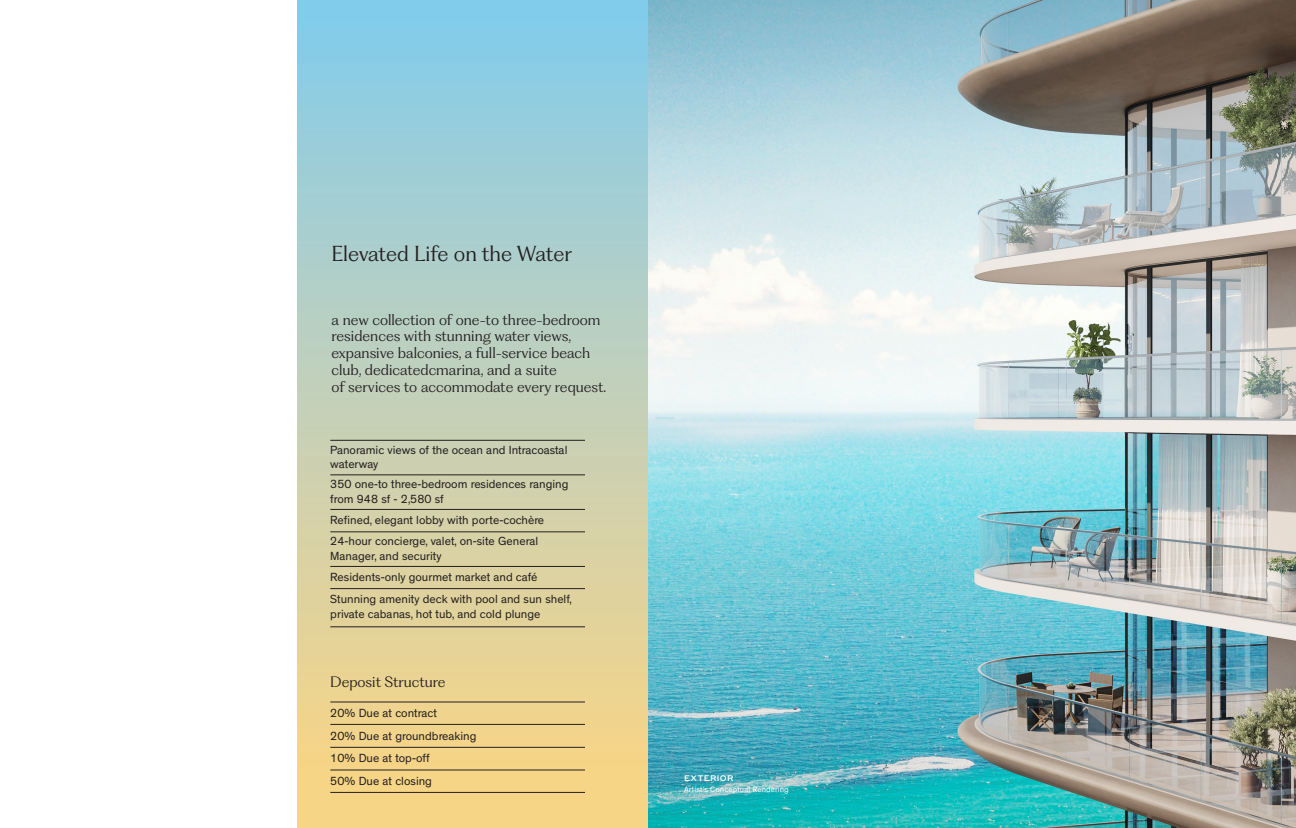
<style>
.page{position:relative;width:1296px;height:828px;background:#fff}
.page>*{position:absolute;margin:0;border:0;box-sizing:border-box;transform-origin:0 0}
.t1{font:300 20px "PP Fragment Glare";color:#231f20}
.t2{font:300 14px/16.8px "PP Fragment Glare";color:#231f20}
.t3{font:12px/14.4px "Theinhardt";color:#231f20}
.t4{font:8px "Theinhardt";letter-spacing:.015em;color:#fff}
.t5{font:500 8px "Styrene A";letter-spacing:.035em;color:#fff}
</style>
<div class="page">
<div style="left:297px;top:0;width:351px;height:828px;background:linear-gradient(to bottom,#84cced,#ffd47f)"></div>
<hr style="left:330px;top:724px;width:255px;height:1px;background:#231f20">
<hr style="left:330px;top:747px;width:255px;height:1px;background:#231f20">
<hr style="left:330px;top:770px;width:255px;height:1px;background:#231f20">
<hr style="left:330px;top:792px;width:255px;height:1px;background:#231f20">
<hr style="left:330px;top:702px;width:255px;height:1px;background:#231f20">
<img style="left:648px;top:0;width:648px;height:828px">
<hr style="left:330px;top:532px;width:255px;height:1px;background:#231f20">
<hr style="left:330px;top:588px;width:255px;height:1px;background:#231f20">
<hr style="left:330px;top:475px;width:255px;height:1px;background:#231f20">
<hr style="left:330px;top:566px;width:255px;height:1px;background:#231f20">
<hr style="left:330px;top:440px;width:255px;height:1px;background:#231f20">
<hr style="left:330px;top:509px;width:255px;height:1px;background:#231f20">
<hr style="left:330px;top:627px;width:255px;height:1px;background:#231f20">
<p class="t1" style="left:332px;top:242px;width:242px">Elevated Life on the Water</p>
<p class="t1" style="left:333px;top:250px;width:203px">traordinary seascapes</p>
<p class="t2" style="left:332px;top:312px;width:271px">a new collection of one-to three-bedroom</p>
<p class="t2" style="left:332px;top:329px;width:241px">residences with stunning water views,</p>
<p class="t2" style="left:332px;top:346px;width:260px">expansive balconies, a full-service beach club, dedicatedcmarina, and a suite</p>
<p class="t2" style="left:332px;top:379px;width:276px">of services to accommodate every request.</p>
<p class="t3" style="left:330px;top:443px;width:239px">Panoramic views of the ocean and Intracoastal waterway</p>
<p class="t3" style="left:330px;top:478px;width:240px">350 one-to three-bedroom residences ranging from 948 sf - 2,580 sf</p>
<p class="t3" style="left:330px;top:513px;width:215px">Refined, elegant lobby with porte-cochère</p>
<p class="t3" style="left:330px;top:535px;width:209px">24-hour concierge, valet, on-site General</p>
<p class="t3" style="left:330px;top:549px;width:113px">Manager, and security</p>
<p class="t3" style="left:330px;top:592px;width:243px">Stunning amenity deck with pool and sun shelf, private cabanas, hot tub, and cold plunge</p>
<p class="t3" style="left:330px;top:570px;width:209px">Residents-only gourmet market and café</p>
<p class="t2" style="left:330px;top:674px;width:117px">Deposit Structure</p>
<p class="t3" style="left:330px;top:706px;width:108px">20% Due at contract</p>
<p class="t3" style="left:330px;top:729px;width:148px">20% Due at groundbreaking</p>
<p class="t3" style="left:330px;top:752px;width:101px">10% Due at top-off</p>
<p class="t3" style="left:330px;top:774px;width:103px">50% Due at closing</p>
<p class="t5" style="left:684px;top:771px;width:51px">EXTERIOR</p>
<p class="t4" style="left:684px;top:784px;width:106px">Artist’s Conceptual Rendering</p>
</div>
